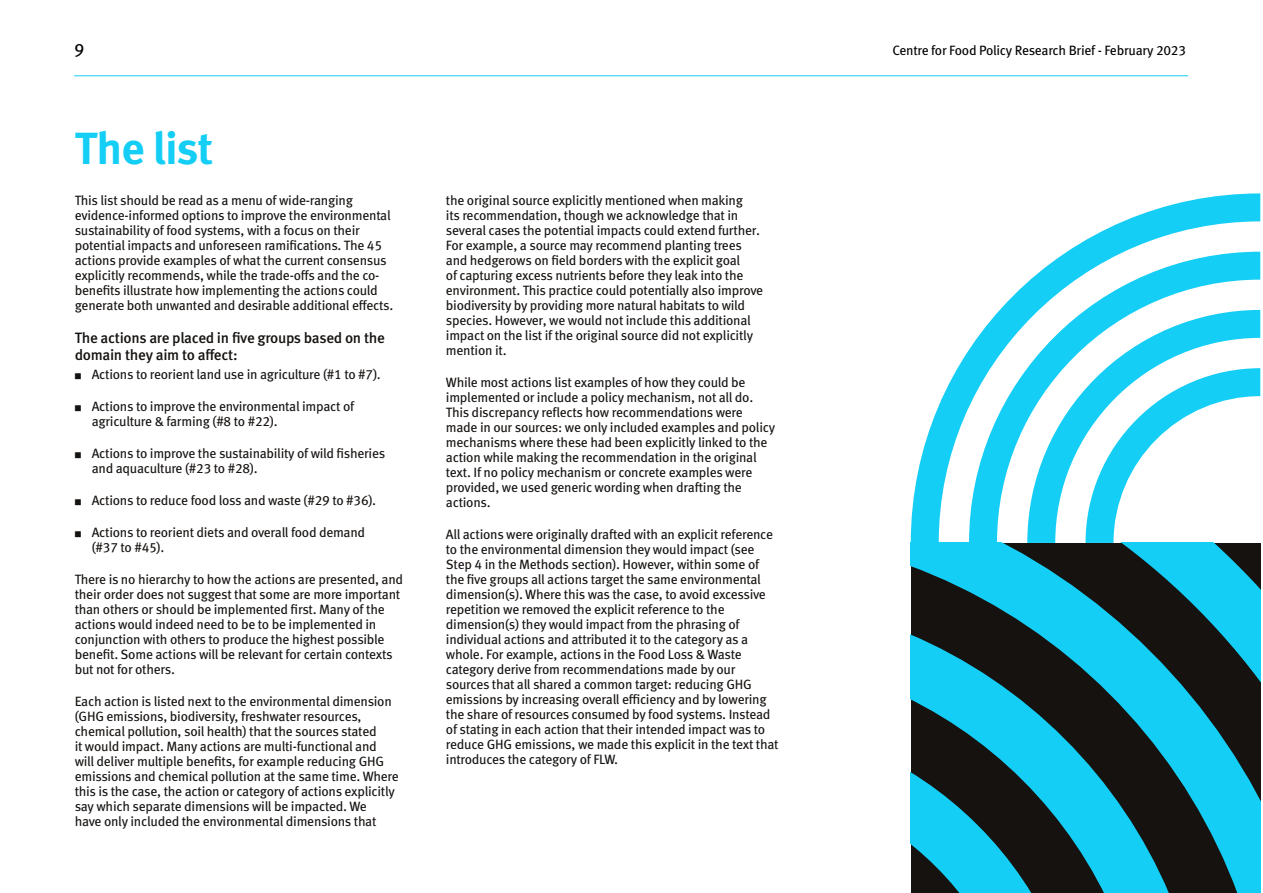
<style>
.page{position:relative;width:1263px;height:893px;background:#fff}
.page>*{position:absolute;margin:0;border:0;box-sizing:border-box;transform-origin:0 0}
.t1{font:700 45px "Meta Pro";letter-spacing:-.02em;color:#14cef5}
.t2{font:18px "Meta Pro";color:#000}
.t3{font:500 15px/16.5px "Meta Pro";letter-spacing:-.02em;color:#151210}
.t4{font:13.5px/15px "Meta Pro";letter-spacing:-.02em;color:#151210}
.t5{font:13.5px "Meta Pro";letter-spacing:-.02em;color:#000}
.s1{font-size:7.8px}
</style>
<div class="page">
<svg style="left:911px;top:543px;width:349px;height:349px;background:#146f82"></svg>
<svg style="left:911px;top:193px;width:349px;height:350px"></svg>
<hr style="left:74px;top:75px;width:1114px;height:1px;background:#14cef5">
<h2 class="t2" style="left:74px;top:36px;width:12px">9</h2>
<p class="t5" style="left:892px;top:39px;width:295px">Centre for Food Policy Research Brief - February 2023</p>
<h1 class="t1" style="left:75px;top:114px;width:140px">The list</h1>
<p class="t4" style="left:75px;top:192px;width:320px">This list should be read as a menu of wide-ranging evidence-informed options to improve the environmental sustainability of food systems, with a focus on their potential impacts and unforeseen ramifications. The 45 actions provide examples of what the current consensus explicitly recommends, while the trade-offs and the co&shy;benefits illustrate how implementing the actions could generate both unwanted and desirable additional effects.</p>
<p class="t3" style="left:75px;top:329px;width:312px">The actions are placed in five groups based on the domain they aim to affect:</p>
<p class="t4" style="left:75px;top:366px;width:308px"><span class="s1">■</span> Actions to reorient land use in agriculture (#1 to #7).</p>
<p class="t4" style="left:92px;top:398px;width:264px;text-indent:-17px"><span class="s1">■</span> Actions to improve the environmental impact of agriculture &amp; farming (#8 to #22).</p>
<p class="t4" style="left:92px;top:445px;width:295px;text-indent:-17px"><span class="s1">■</span> Actions to improve the sustainability of wild fisheries and aquaculture (#23 to #28).</p>
<p class="t4" style="left:75px;top:492px;width:303px"><span class="s1">■</span> Actions to reduce food loss and waste (#29 to #36).</p>
<p class="t4" style="left:92px;top:524px;width:275px;text-indent:-17px"><span class="s1">■</span> Actions to reorient diets and overall food demand (#37 to #45).</p>
<p class="t4" style="left:75px;top:571px;width:330px">There is no hierarchy to how the actions are presented, and their order does not suggest that some are more important than others or should be implemented first. Many of the actions would indeed need to be to be implemented in conjunction with others to produce the highest possible benefit. Some actions will be relevant for certain contexts but not for others.</p>
<p class="t4" style="left:75px;top:693px;width:326px">Each action is listed next to the environmental dimension (GHG emissions, biodiversity, freshwater resources, chemical pollution, soil health) that the sources stated<br>it would impact. Many actions are multi-functional and will deliver multiple benefits, for example reducing GHG emissions and chemical pollution at the same time. Where this is the case, the action or category of actions explicitly say which separate dimensions will be impacted. We<br>have only included the environmental dimensions that</p>
<p class="t4" style="left:446px;top:192px;width:319px">the original source explicitly mentioned when making<br>its recommendation, though we acknowledge that in several cases the potential impacts could extend further.<br>For example, a source may recommend planting trees and hedgerows on field borders with the explicit goal<br>of capturing excess nutrients before they leak into the environment. This practice could potentially also improve biodiversity by providing more natural habitats to wild species. However, we would not include this additional impact on the list if the original source did not explicitly mention it.</p>
<p class="t4" style="left:446px;top:374px;width:331px">While most actions list examples of how they could be implemented or include a policy mechanism, not all do.<br>This discrepancy reflects how recommendations were made in our sources: we only included examples and policy mechanisms where these had been explicitly linked to the action while making the recommendation in the original text. If no policy mechanism or concrete examples were provided, we used generic wording when drafting the actions.</p>
<p class="t4" style="left:446px;top:526px;width:334px">All actions were originally drafted with an explicit reference to the environmental dimension they would impact (see Step 4 in the Methods section). However, within some of the five groups all actions target the same environmental dimension(s). Where this was the case, to avoid excessive repetition we removed the explicit reference to the dimension(s) they would impact from the phrasing of individual actions and attributed it to the category as a whole. For example, actions in the Food Loss &amp; Waste category derive from recommendations made by our sources that all shared a common target: reducing GHG emissions by increasing overall efficiency and by lowering the share of resources consumed by food systems. Instead of stating in each action that their intended impact was to reduce GHG emissions, we made this explicit in the text that introduces the category of FLW.</p>
</div>
